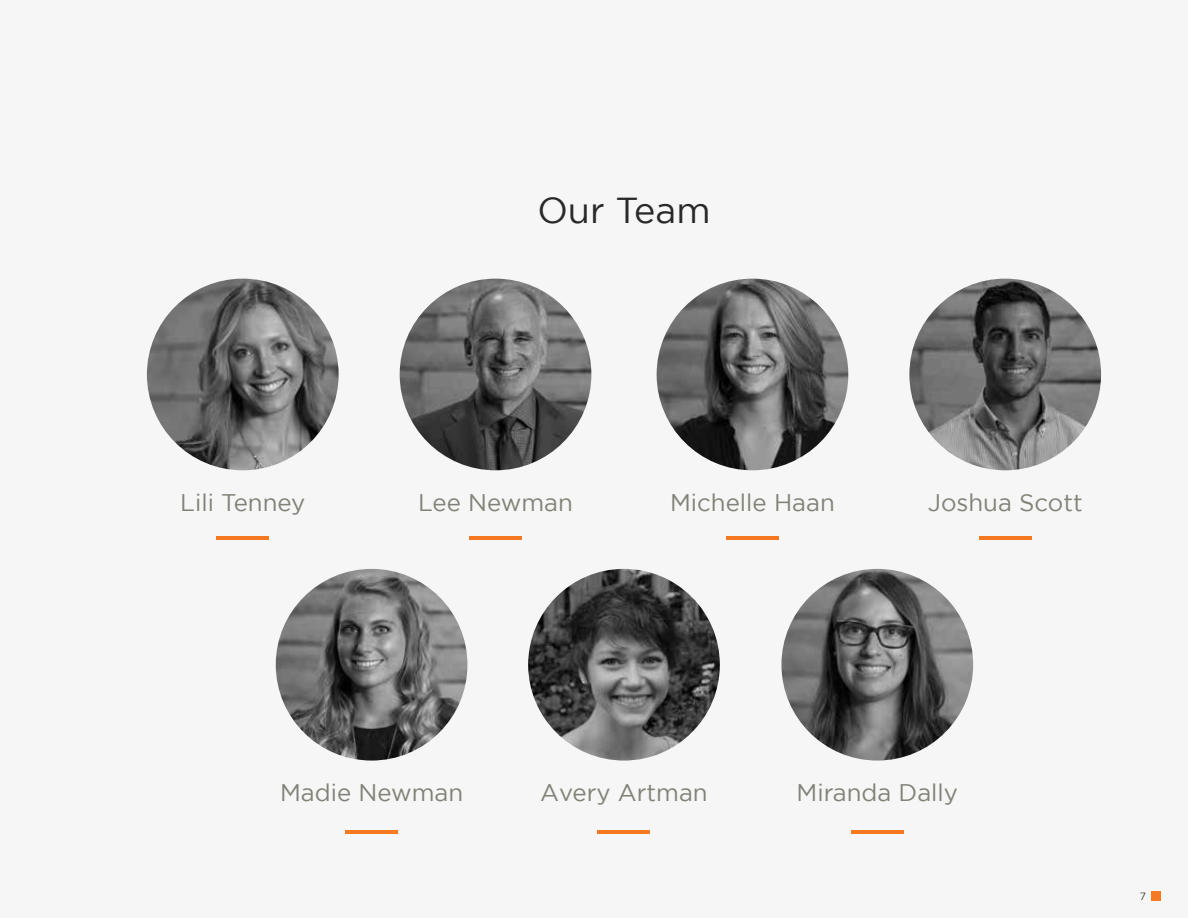
<style>
.page{position:relative;width:1188px;height:918px;background:#fff}
.page>*{position:absolute;margin:0;border:0;box-sizing:border-box;transform-origin:0 0}
.t1{font:36px "Gotham";color:#292829}
.t2{font:24px "Gotham";color:#818277}
.t3{font:10.5px "Gotham";color:#414042}
</style>
<div class="page">
<div style="left:1px;top:0;width:1187px;height:918px;background:#f6f6f6"></div>
<img style="left:147px;top:279px;width:192px;height:191px;border-radius:96px">
<img style="left:276px;top:569px;width:191px;height:192px;border-radius:96px">
<img style="left:781px;top:569px;width:192px;height:192px;border-radius:96px">
<img style="left:909px;top:279px;width:192px;height:191px;border-radius:96px">
<hr style="left:217px;top:536px;width:52px;height:4px;background:#f47920">
<hr style="left:345px;top:830px;width:53px;height:4px;background:#f47920">
<img style="left:400px;top:279px;width:191px;height:191px;border-radius:96px">
<img style="left:657px;top:279px;width:191px;height:191px;border-radius:96px">
<hr style="left:469px;top:536px;width:53px;height:4px;background:#f47920">
<hr style="left:726px;top:536px;width:53px;height:4px;background:#f47920">
<hr style="left:851px;top:830px;width:53px;height:4px;background:#f47920">
<hr style="left:979px;top:536px;width:52px;height:4px;background:#f47920">
<div style="left:1152px;top:892px;width:9px;height:9px;background:#f47920"></div>
<img style="left:528px;top:569px;width:192px;height:192px;border-radius:96px">
<hr style="left:598px;top:830px;width:52px;height:4px;background:#f47920">
<h1 class="t1" style="left:537px;top:187px;width:175px">Our Team</h1>
<p class="t2" style="left:180px;top:487px;width:127px">Lili Tenney</p>
<p class="t2" style="left:928px;top:487px;width:156px">Joshua Scott</p>
<p class="t2" style="left:418px;top:487px;width:156px">Lee Newman</p>
<p class="t2" style="left:670px;top:487px;width:166px">Michelle Haan</p>
<p class="t2" style="left:280px;top:777px;width:185px">Madie Newman</p>
<p class="t2" style="left:797px;top:777px;width:163px">Miranda Dally</p>
<p class="t2" style="left:540px;top:778px;width:169px">Avery Artman</p>
<p class="t3" style="left:1140px;top:890px;width:8px">7</p>
</div>
